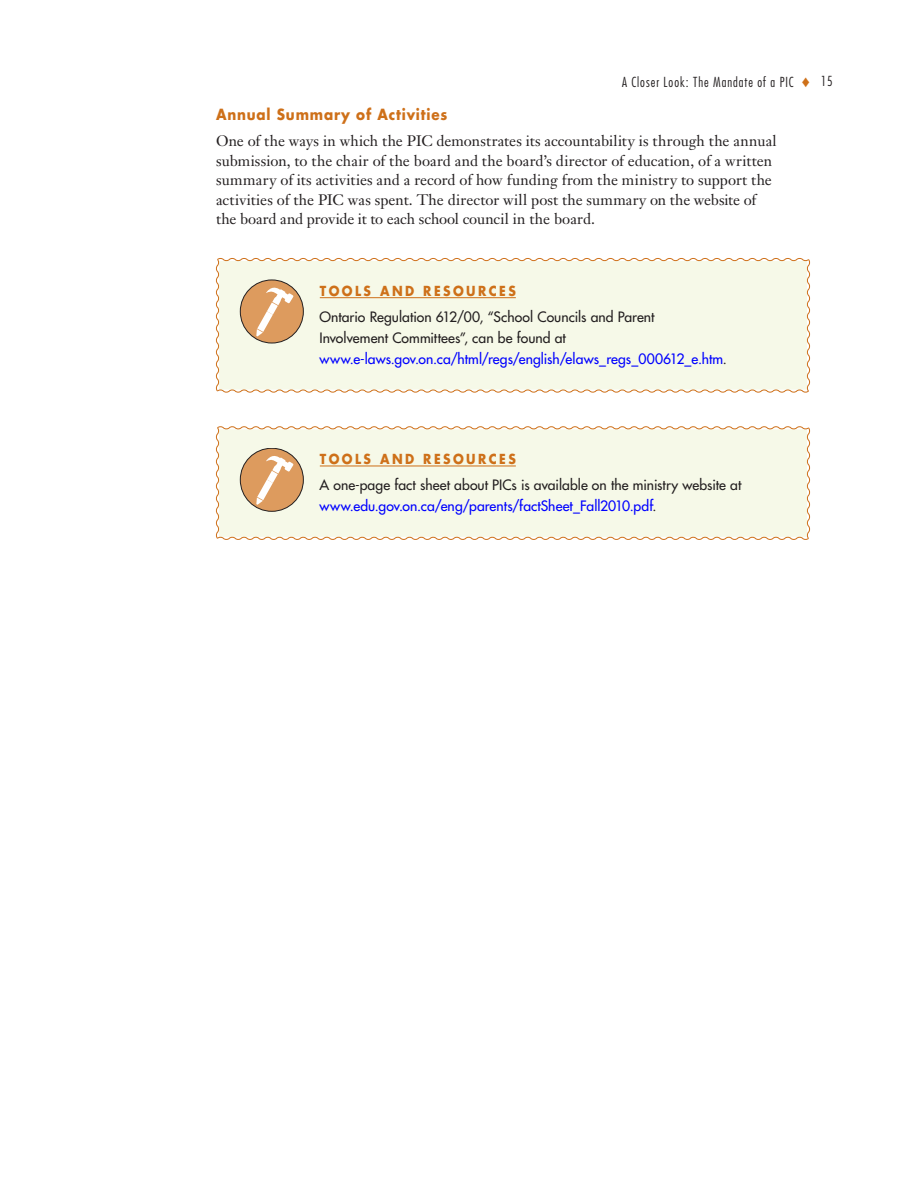
<style>
.page{position:relative;width:918px;height:1188px;background:#fff}
.page>*{position:absolute;margin:0;border:0;box-sizing:border-box;transform-origin:0 0}
.t1{font:15px/19.5px "Janson Text";letter-spacing:.005em;color:#231f20}
.t2{font:700 15px "Futura";letter-spacing:.06em;color:#ce7019;scale:.9 1}
.t3{font:13.95px/21px "Futura";letter-spacing:.005em;color:#231f20}
.t4{font:700 13.5px "Futura";letter-spacing:.2em;color:#ce7019;scale:.9 1}
.t5{font:300 condensed 13.5px "Futura";letter-spacing:.07em;color:#231f20}
.s1{color:#ce7019}
.s2{color:#00f}
</style>
<div class="page">
<svg style="left:215px;top:258px;width:596px;height:135px;background:#f4f2df"></svg>
<svg style="left:215px;top:426px;width:596px;height:114px;background:#f3f1de"></svg>
<p class="t5" style="left:622px;top:73px;width:212px">A Closer Look: The Mandate of a PIC <span class="s1">♦</span> 15</p>
<p class="t2" style="left:216px;top:104px;width:259px">ANNUAL SUMMARY OF ACTIVITIES</p>
<p class="t1" style="left:216px;top:131px;width:562px">One of the ways in which the PIC demonstrates its accountability is through the annual submission, to the chair of the board and the board’s director of education, of a written summary of its activities and a record of how funding from the ministry to support the activities of the PIC was spent. The director will post the summary on the website of the board and provide it to each school council in the board.</p>
<p class="t4" style="left:320px;top:281px;width:23px">TOOL</p>
<p class="t4" style="left:364px;top:281px;width:171px">S AND RE SOU RCE S</p>
<p class="t3" style="left:319px;top:306px;width:409px">Ontario Regulation 612/00, “School Councils and Parent<br>Involvement Committees”, can be found at <span class="s2">www.e-laws.gov.on.ca/html/regs/english/elaws_regs_000612_e.htm</span>.</p>
<p class="t4" style="left:320px;top:450px;width:23px">TOOL</p>
<p class="t4" style="left:364px;top:450px;width:171px">S AND RE SOU RCE S</p>
<p class="t3" style="left:319px;top:475px;width:423px">A one-page fact sheet about PICs is available on the ministry website at <span class="s2">www.edu.gov.on.ca/eng/parents/factSheet_Fall2010.pdf</span>.</p>
</div>
